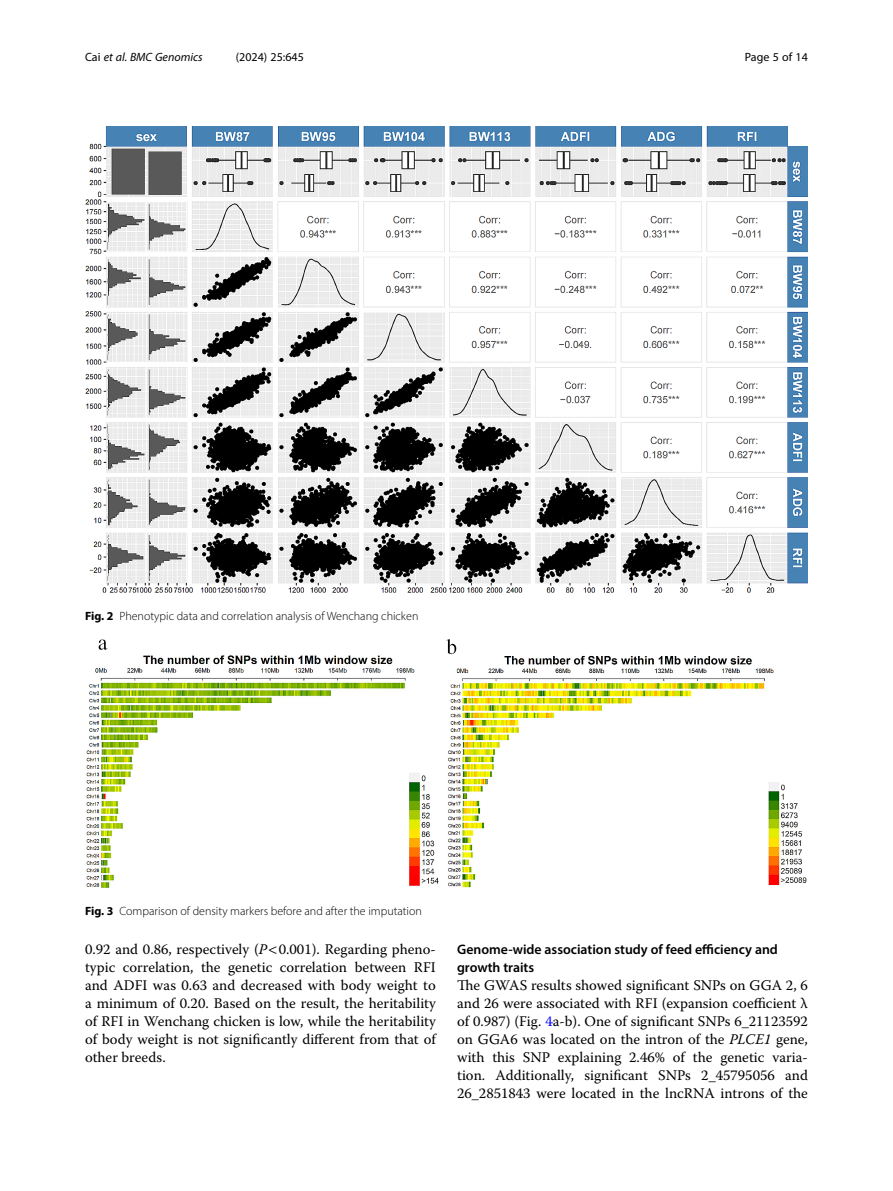
<style>
.page{position:relative;width:893px;height:1191px;background:#fff}
.page>*{position:absolute;margin:0;border:0;box-sizing:border-box;transform-origin:0 0}
.Body_Text{font:14.7px/18px "Warnock Pro";color:#000;text-align:justify}
.Head_2{font:600 13.8px/18px "Myriad Pro";color:#000}
.Figure_Caption{font:300 12px "Myriad Pro";color:#000}
.t1{font:12px "Myriad Pro";color:#000}
.t2{font:italic 12px "Myriad Pro";color:#000}
.s1{font-style:normal}
.s2{font-weight:700}
.s3{font-style:italic}
.s4{color:#00f}
</style>
<div class="page">
<img style="left:86px;top:639px;width:721px;height:249px">
<img style="left:85px;top:126px;width:723px;height:467px">
<p class="t2" style="left:85px;top:50px;width:119px"><span class="s1">Cai</span> et al. BMC Genomics</p>
<p class="t1" style="left:236px;top:50px;width:70px">(2024) 25:645</p>
<p class="t1" style="left:745px;top:50px;width:65px">Page 5 of 14</p>
<p class="Figure_Caption" style="left:85px;top:608px;width:335px"><span class="s2">Fig. 2</span> Phenotypic data and correlation analysis of Wenchang chicken</p>
<p class="Figure_Caption" style="left:85px;top:904px;width:338px"><span class="s2">Fig. 3</span> Comparison of density markers before and after the imputation</p>
<p class="Body_Text" style="left:85px;top:940px;width:352px">0.92 and 0.86, respectively (<span class="s3">P</span> 0.001). Regarding pheno&shy;typic correlation, the genetic correlation between RFI and ADFI was 0.63 and decreased with body weight to a minimum of 0.20. Based on the result, the heritability of RFI in Wenchang chicken is low, while the heritability of body weight is not significantly different from that of other breeds.</p>
<p class="Head_2" style="left:457px;top:940px;width:322px">Genome-wide association study of feed efficiency and growth traits</p>
<p class="Body_Text" style="left:457px;top:976px;width:352px">The GWAS results showed significant SNPs on GGA 2, 6 and 26 were associated with RFI (expansion coefficient λ of 0.987) (Fig. <span class="s4">4</span>a-b). One of significant SNPs 6_21123592 on GGA6 was located on the intron of the <span class="s3">PLCE1</span> gene, with this SNP explaining 2.46% of the genetic varia&shy;tion. Additionally, significant SNPs 2_45795056 and 26_2851843 were located in the lncRNA introns of the</p>
</div>
